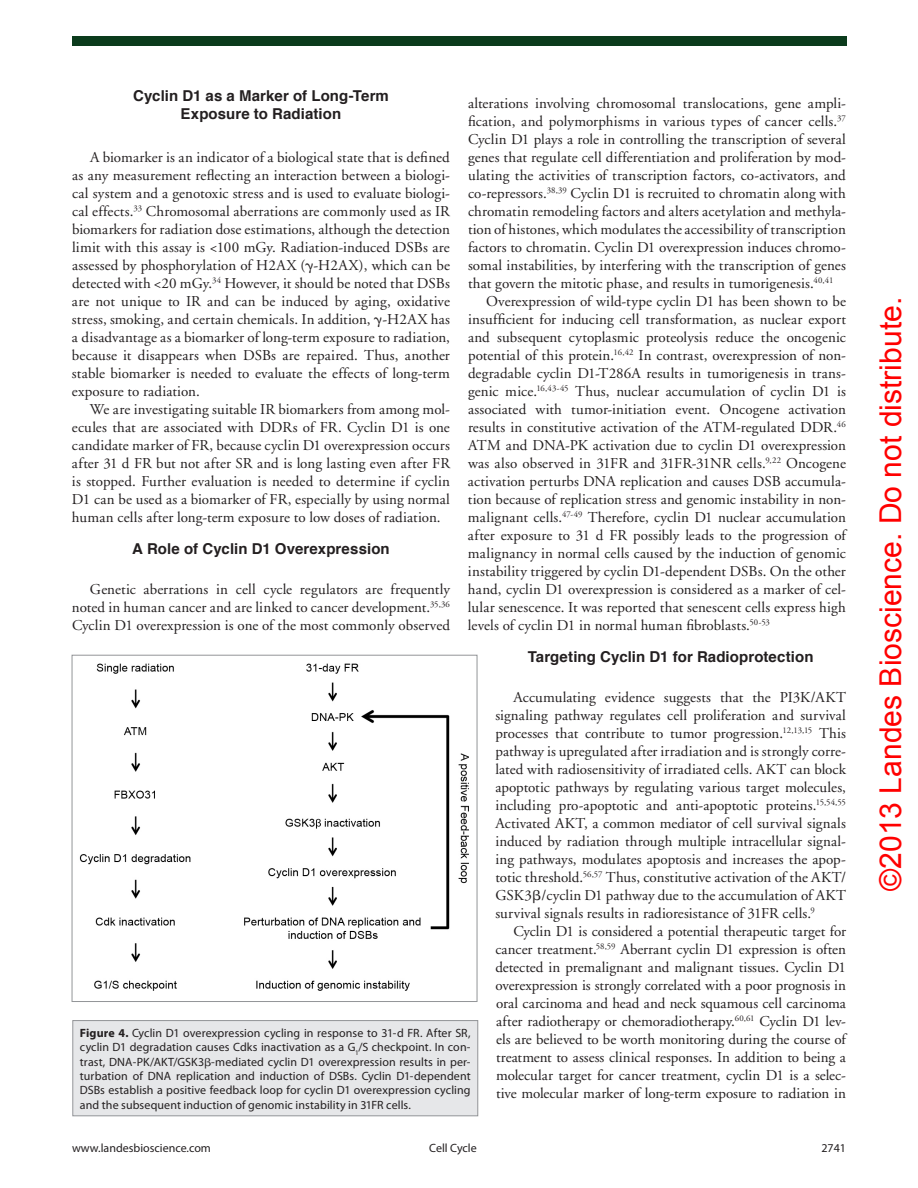
<style>
.page{position:relative;width:918px;height:1188px;background:#fff}
.page>*{position:absolute;margin:0;border:0;box-sizing:border-box;transform-origin:0 0}
.t1{font:30.15px "Arial";color:#f00}
.t2{font:15px/18px "Adobe Garamond";letter-spacing:.005em;color:#231f20;text-align:justify}
.t3{font:700 15px/18px "Helvetica";letter-spacing:.005em;color:#231f20;text-align:center}
.t4{font:12px/14.4px "Myriad Pro";letter-spacing:.005em;color:#231f20;text-align:justify}
.s1{font-family:"Universal Std Greekw Math Pi"}
.s2{font-weight:700}
</style>
<div class="page">
<div style="left:72px;top:36px;width:774px;height:10px;background:#0b3b1c"></div>
<div style="left:73px;top:1021px;width:405px;height:95px;background:#e6e7e9"></div>
<div style="left:72px;top:1020px;width:406px;height:96px;border:1px solid #939598"></div>
<img style="left:79px;top:663px;width:390px;height:328px">
<div style="left:72px;top:655px;width:405px;height:347px;border:1px solid #939598"></div>
<p class="t3" style="left:133px;top:87px;width:257px">Cyclin D1 as a Marker of Long-Term<br>Exposure to Radiation</p>
<p class="t2" style="left:72px;top:149px;width:380px;text-indent:18px">A biomarker is an indicator of a biological state that is defined as any measurement reflecting an interaction between a biologi&shy;cal system and a genotoxic stress and is used to evaluate biologi&shy;cal effects.<sup>33</sup> Chromosomal aberrations are commonly used as IR biomarkers for radiation dose estimations, although the detection limit with this assay is &lt;100 mGy. Radiation-induced DSBs are assessed by phosphorylation of H2AX (<span class="s1">γ</span>-H2AX), which can be detected with &lt;20 mGy.<sup>34</sup> However, it should be noted that DSBs are not unique to IR and can be induced by aging, oxidative stress, smoking, and certain chemicals. In addition, <span class="s1">γ</span>-H2AX has a disadvantage as a biomarker of long-term exposure to radiation, because it disappears when DSBs are repaired. Thus, another stable biomarker is needed to evaluate the effects of long-term exposure to radiation.</p>
<p class="t2" style="left:72px;top:401px;width:380px;text-indent:18px">We are investigating suitable IR biomarkers from among mol&shy;ecules that are associated with DDRs of FR. Cyclin D1 is one candidate marker of FR, because cyclin D1 overexpression occurs after 31 d FR but not after SR and is long lasting even after FR is stopped. Further evaluation is needed to determine if cyclin D1 can be used as a biomarker of FR, especially by using normal human cells after long-term exposure to low doses of radiation.</p>
<p class="t3" style="left:132px;top:540px;width:259px">A Role of Cyclin D1 Overexpression</p>
<p class="t2" style="left:72px;top:581px;width:380px;text-indent:18px">Genetic aberrations in cell cycle regulators are frequently noted in human cancer and are linked to cancer development.<sup>35,36<br></sup>Cyclin D1 overexpression is one of the most commonly observed</p>
<p class="t2" style="left:468px;top:95px;width:379px">alterations involving chromosomal translocations, gene ampli-</p>
<p class="t2" style="left:468px;top:113px;width:380px">fication, and polymorphisms in various types of cancer cells.<sup>37</sup></p>
<p class="t2" style="left:468px;top:131px;width:379px">Cyclin D1 plays a role in controlling the transcription of several</p>
<p class="t2" style="left:468px;top:149px;width:379px">genes that regulate cell differentiation and proliferation by mod-</p>
<p class="t2" style="left:468px;top:167px;width:379px">ulating the activities of transcription factors, co-activators, and</p>
<p class="t2" style="left:468px;top:185px;width:379px">co-repressors.<sup>38,39</sup> Cyclin D1 is recruited to chromatin along with</p>
<p class="t2" style="left:468px;top:203px;width:380px">chromatin remodeling factors and alters acetylation and methyla-</p>
<p class="t2" style="left:468px;top:221px;width:379px">tion of histones, which modulates the accessibility of transcription</p>
<p class="t2" style="left:468px;top:239px;width:380px">factors to chromatin. Cyclin D1 overexpression induces chromo-</p>
<p class="t2" style="left:468px;top:257px;width:379px">somal instabilities, by interfering with the transcription of genes</p>
<p class="t2" style="left:468px;top:275px;width:367px">that govern the mitotic phase, and results in tumorigenesis.<sup>40,41</sup></p>
<p class="t2" style="left:486px;top:293px;width:361px">Overexpression of wild-type cyclin D1 has been shown to be</p>
<p class="t2" style="left:468px;top:311px;width:380px">insufficient for inducing cell transformation, as nuclear export</p>
<p class="t2" style="left:468px;top:329px;width:379px">and subsequent cytoplasmic proteolysis reduce the oncogenic</p>
<p class="t2" style="left:468px;top:347px;width:379px">potential of this protein.<sup>16,42</sup> In contrast, overexpression of non-</p>
<p class="t2" style="left:468px;top:365px;width:379px">degradable cyclin D1-T286A results in tumorigenesis in trans-</p>
<p class="t2" style="left:468px;top:383px;width:379px">genic mice.<sup>16,43-45</sup> Thus, nuclear accumulation of cyclin D1 is</p>
<p class="t2" style="left:468px;top:401px;width:379px">associated with tumor-initiation event. Oncogene activation</p>
<p class="t2" style="left:468px;top:419px;width:379px">results in constitutive activation of the ATM-regulated DDR.<sup>46</sup></p>
<p class="t2" style="left:468px;top:437px;width:379px">ATM and DNA-PK activation due to cyclin D1 overexpression</p>
<p class="t2" style="left:468px;top:455px;width:380px">was also observed in 31FR and 31FR-31NR cells.<sup>9,22</sup> Oncogene</p>
<p class="t2" style="left:468px;top:473px;width:379px">activation perturbs DNA replication and causes DSB accumula-</p>
<p class="t2" style="left:468px;top:491px;width:379px">tion because of replication stress and genomic instability in non-</p>
<p class="t2" style="left:468px;top:509px;width:379px">malignant cells.<sup>47-49</sup> Therefore, cyclin D1 nuclear accumulation</p>
<p class="t2" style="left:468px;top:527px;width:379px">after exposure to 31 d FR possibly leads to the progression of</p>
<p class="t2" style="left:468px;top:545px;width:379px">malignancy in normal cells caused by the induction of genomic</p>
<p class="t2" style="left:468px;top:563px;width:379px">instability triggered by cyclin D1-dependent DSBs. On the other</p>
<p class="t2" style="left:468px;top:581px;width:379px">hand, cyclin D1 overexpression is considered as a marker of cel-</p>
<p class="t2" style="left:468px;top:599px;width:379px">lular senescence. It was reported that senescent cells express high</p>
<p class="t2" style="left:468px;top:617px;width:303px">levels of cyclin D1 in normal human fibroblasts.<sup>50-53</sup></p>
<p class="t3" style="left:528px;top:648px;width:287px">Targeting Cyclin D1 for Radioprotection</p>
<p class="t2" style="left:495px;top:689px;width:352px;text-indent:18px">Accumulating evidence suggests that the PI3K/AKT signaling pathway regulates cell proliferation and survival processes that contribute to tumor progression.<sup>12,13,15</sup> This pathway is upregulated after irradiation and is strongly corre&shy;lated with radiosensitivity of irradiated cells. AKT can block apoptotic pathways by regulating various target molecules, including pro-apoptotic and anti-apoptotic proteins.<sup>15,54,55<br></sup>Activated AKT, a common mediator of cell survival signals induced by radiation through multiple intracellular signal&shy;ing pathways, modulates apoptosis and increases the apop&shy;totic threshold.<sup>56,57</sup> Thus, constitutive activation of the AKT/ GSK3<span class="s1">β</span>/cyclin D1 pathway due to the accumulation of AKT survival signals results in radioresistance of 31FR cells.<sup>9</sup></p>
<p class="t2" style="left:495px;top:923px;width:352px;text-indent:18px">Cyclin D1 is considered a potential therapeutic target for cancer treatment.<sup>58,59</sup> Aberrant cyclin D1 expression is often detected in premalignant and malignant tissues. Cyclin D1 overexpression is strongly correlated with a poor prognosis in oral carcinoma and head and neck squamous cell carcinoma after radiotherapy or chemoradiotherapy.<sup>60,61</sup> Cyclin D1 lev&shy;els are believed to be worth monitoring during the course of treatment to assess clinical responses. In addition to being a molecular target for cancer treatment, cyclin D1 is a selec&shy;tive molecular marker of long-term exposure to radiation in</p>
<p class="t4" style="left:80px;top:1025px;width:392px"><span class="s2">Figure 4.</span> Cyclin D1 overexpression cycling in response to 31-d FR. After SR, cyclin D1 degradation causes Cdks inactivation as a G<sub>1</sub>/S checkpoint. In con&shy;trast, DNA-PK/AKT/GSK3<span class="s1">β</span>-mediated cyclin D1 overexpression results in per&shy;turbation of DNA replication and induction of DSBs. Cyclin D1-dependent DSBs establish a positive feedback loop for cyclin D1 overexpression cycling and the subsequent induction of genomic instability in 31FR cells.</p>
<p class="t4" style="left:72px;top:1141px;width:140px">www.landesbioscience.com</p>
<p class="t4" style="left:429px;top:1141px;width:49px">Cell Cycle</p>
<p class="t4" style="left:821px;top:1141px;width:26px">2741</p>
<h1 class="t1" style="left:871px;top:891px;width:595px;rotate:-90deg">©2013 Landes Bioscience. Do not distribute.</h1>
</div>
